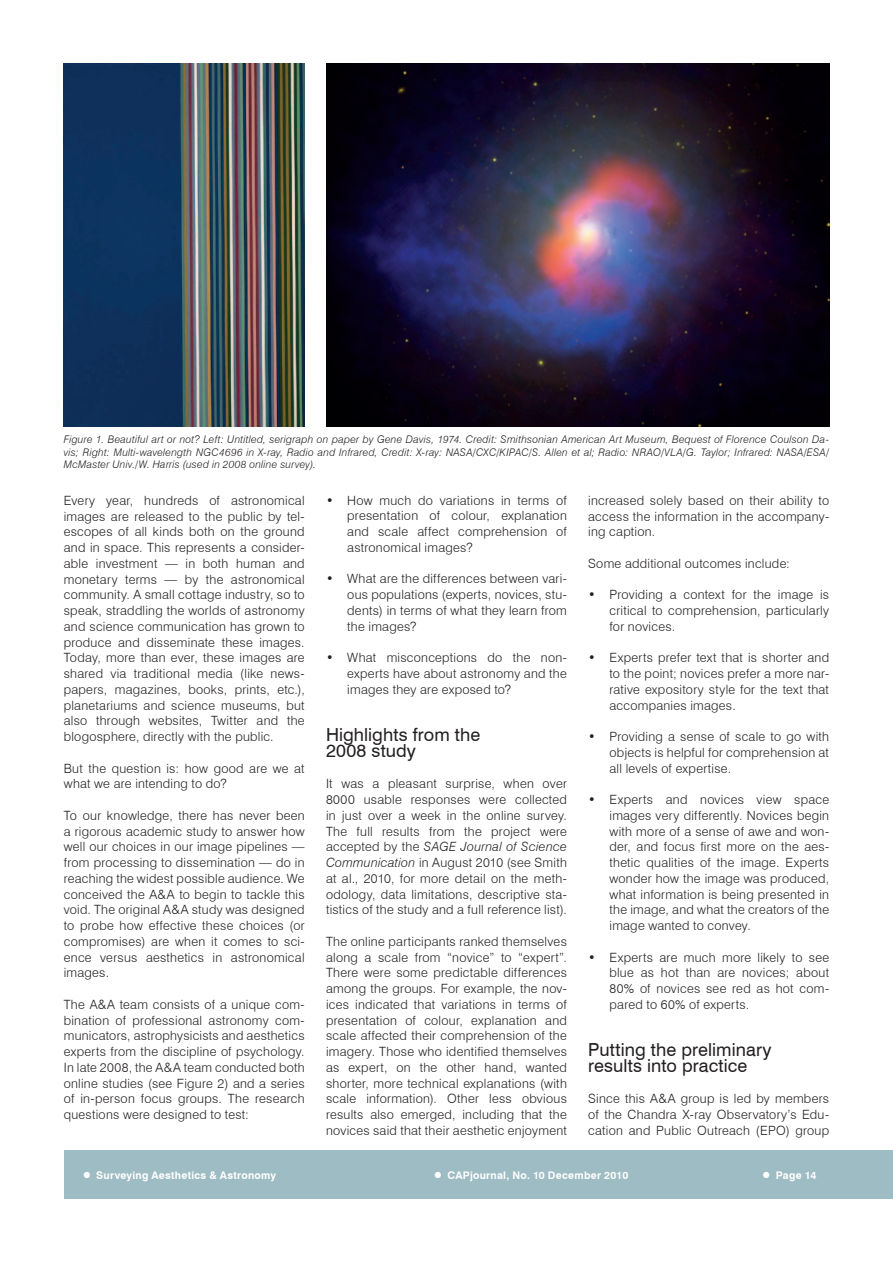
<style>
.page{position:relative;width:893px;height:1263px;background:#fff}
.page>*{position:absolute;margin:0;border:0;box-sizing:border-box;transform-origin:0 0}
.t1{font:18px/15.8px "Swiss 721 BT";letter-spacing:.005em;color:#231f20}
.t2{font:300 12.75px/15.8px "Swiss 721 BT";letter-spacing:.02em;color:#231f20;text-align:justify}
.t3{font:italic 300 10.5px/12.6px "Swiss 721 BT";letter-spacing:.025em;color:#231f20;text-align:justify}
.t4{font:700 10.5px "Swiss 721 BT";letter-spacing:.025em;color:#fff}
.s1{font-style:italic}
.s2{font-size:21px}
</style>
<div class="page">
<div style="left:428px;top:1151px;width:465px;height:48px;background:#9ebcc3"></div>
<div style="left:64px;top:1151px;width:365px;height:48px;background:#9ebcc3"></div>
<img style="left:64px;top:64px;width:241px;height:362px">
<img style="left:326px;top:64px;width:503px;height:362px">
<p class="t3" style="left:64px;top:433px;width:767px">Figure 1. Beautiful art or not? Left: Untitled, serigraph on paper by Gene Davis, 1974. Credit: Smithsonian American Art Museum, Bequest of Florence Coulson Da&shy;vis; Right: Multi-wavelength NGC4696 in X-ray, Radio and Infrared, Credit: X-ray: NASA/CXC/KIPAC/S. Allen et al; Radio: NRAO/VLA/G. Taylor; Infrared: NASA/ESA/ McMaster Univ./W. Harris (used in 2008 online survey).</p>
<p class="t2" style="left:64px;top:492px;width:242px">Every year, hundreds of astronomical images are released to the public by tel&shy;escopes of all kinds both on the ground and in space. This represents a consider&shy;able investment — in both human and monetary terms — by the astronomical community. A small cottage industry, so to speak, straddling the worlds of astronomy and science communication has grown to produce and disseminate these images.<br>Today, more than ever, these images are shared via traditional media (like news&shy;papers, magazines, books, prints, etc.), planetariums and science museums, but also through websites, Twitter and the blogosphere, directly with the public.</p>
<p class="t2" style="left:64px;top:760px;width:242px">But the question is: how good are we at what we are intending to do?</p>
<p class="t2" style="left:64px;top:807px;width:242px">To our knowledge, there has never been a rigorous academic study to answer how well our choices in our image pipelines — from processing to dissemination — do in reaching the widest possible audience. We conceived the A&amp;A to begin to tackle this void. The original A&amp;A study was designed to probe how effective these choices (or compromises) are when it comes to sci&shy;ence versus aesthetics in astronomical images.</p>
<p class="t2" style="left:64px;top:996px;width:242px">The A&amp;A team consists of a unique com&shy;bination of professional astronomy com&shy;municators, astrophysicists and aesthetics experts from the discipline of psychology.<br>In late 2008, the A&amp;A team conducted both online studies (see Figure 2) and a series of in-person focus groups. The research questions were designed to test:</p>
<p class="t2" style="left:347px;top:492px;width:221px;text-indent:-21px">• How much do variations in terms of presentation of colour, explanation and scale affect comprehension of astronomical images?</p>
<p class="t2" style="left:347px;top:571px;width:221px;text-indent:-21px">• What are the differences between vari&shy;ous populations (experts, novices, stu&shy;dents) in terms of what they learn from the images?</p>
<p class="t2" style="left:347px;top:650px;width:221px;text-indent:-21px">• What misconceptions do the non&shy;experts have about astronomy and the images they are exposed to?</p>
<h1 class="t1" style="left:326px;top:727px;width:156px">Highlights from the<br>2008 study</h1>
<p class="t2" style="left:326px;top:776px;width:242px">It was a pleasant surprise, when over 8000 usable responses were collected in just over a week in the online survey.<br>The full results from the project were accepted by the <span class="s1">SAGE Journal of Science Communication</span> in August 2010 (see Smith at al., 2010, for more detail on the meth&shy;odology, data limitations, descriptive sta&shy;tistics of the study and a full reference list).</p>
<p class="t2" style="left:326px;top:933px;width:242px">The online participants ranked themselves along a scale from “novice” to “expert”.<br>There were some predictable differences among the groups. For example, the nov&shy;ices indicated that variations in terms of presentation of colour, explanation and scale affected their comprehension of the imagery. Those who identified themselves as expert, on the other hand, wanted shorter, more technical explanations (with scale information). Other less obvious results also emerged, including that the novices said that their aesthetic enjoyment</p>
<p class="t2" style="left:588px;top:492px;width:242px">increased solely based on their ability to access the information in the accompany&shy;ing caption.</p>
<p class="t2" style="left:588px;top:555px;width:203px">Some additional outcomes include:</p>
<p class="t2" style="left:609px;top:587px;width:221px;text-indent:-21px">• Providing a context for the image is critical to comprehension, particularly for novices.</p>
<p class="t2" style="left:609px;top:650px;width:221px;text-indent:-21px">• Experts prefer text that is shorter and to the point; novices prefer a more nar&shy;rative expository style for the text that accompanies images.</p>
<p class="t2" style="left:609px;top:728px;width:221px;text-indent:-21px">• Providing a sense of scale to go with objects is helpful for comprehension at all levels of expertise.</p>
<p class="t2" style="left:609px;top:791px;width:221px;text-indent:-21px">• Experts and novices view space images very differently. Novices begin with more of a sense of awe and won&shy;der, and focus first more on the aes&shy;thetic qualities of the image. Experts wonder how the image was produced, what information is being presented in the image, and what the creators of the image wanted to convey.</p>
<p class="t2" style="left:609px;top:949px;width:221px;text-indent:-21px">• Experts are much more likely to see blue as hot than are novices; about 80% of novices see red as hot com&shy;pared to 60% of experts.</p>
<h1 class="t1" style="left:588px;top:1042px;width:185px">Putting the preliminary results into practice</h1>
<p class="t2" style="left:588px;top:1091px;width:242px">Since this A&amp;A group is led by members of the Chandra X-ray Observatory’s Edu&shy;cation and Public Outreach (EPO) group</p>
<p class="t4" style="left:81px;top:1169px;width:197px"><span class="s2">•</span> Surveying Aesthetics &amp; Astronomy</p>
<p class="t4" style="left:760px;top:1169px;width:58px"><span class="s2">•</span> Page 14</p>
<p class="t4" style="left:432px;top:1169px;width:198px"><span class="s2">•</span> CAPjournal, No. 10 December 2010</p>
</div>
